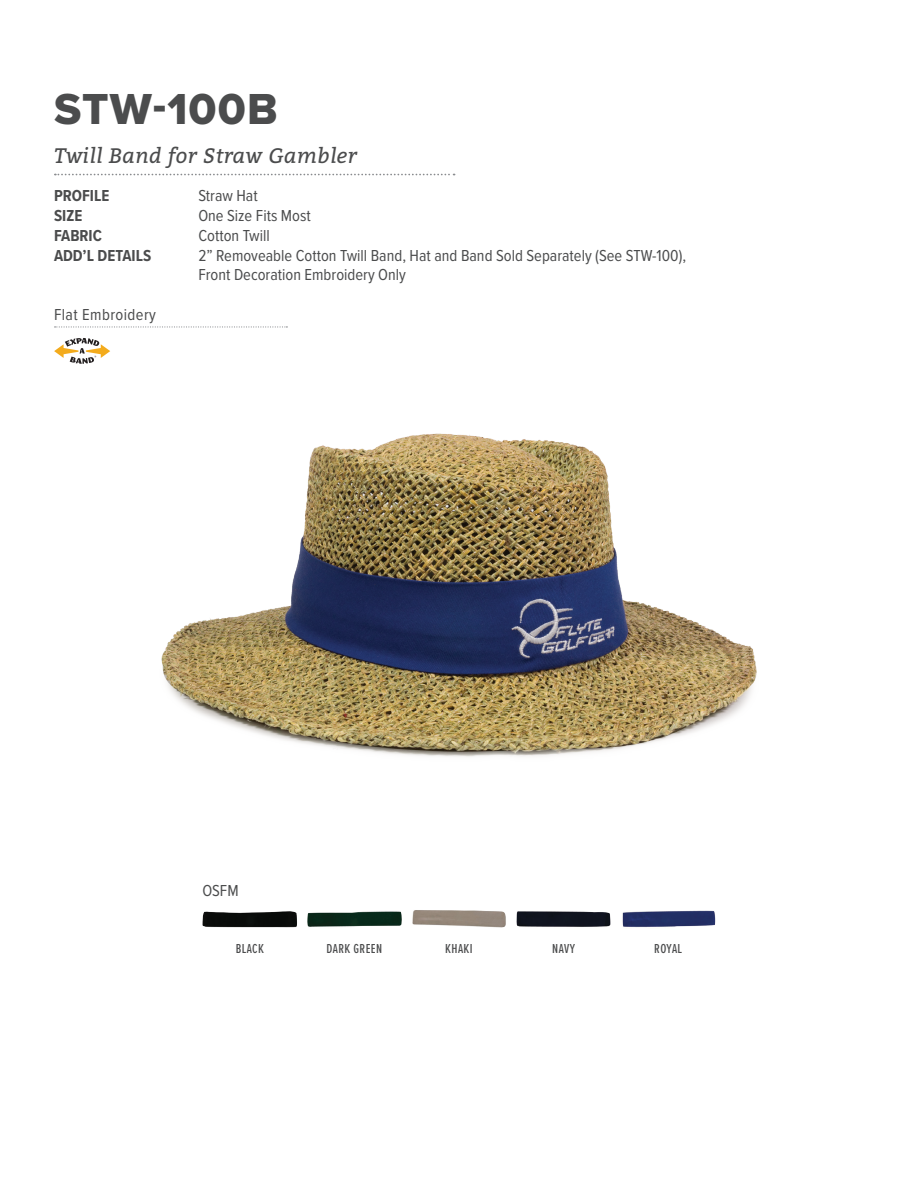
<style>
.page{position:relative;width:918px;height:1188px;background:#fff}
.page>*{position:absolute;margin:0;border:0;box-sizing:border-box;transform-origin:0 0}
.Style_Name{font:45px "Proxima Nova Extrabld";letter-spacing:.025em;color:#4b4c4d}
.Marketing_Description{font:italic 21px "Bitter";letter-spacing:.025em;color:#4b4c4d}
.Descriptions{font:16.5px "Proxima Nova Cond";color:#4b4c4d}
.Descriptions_Names{font:700 16.5px "Proxima Nova Cond";color:#4b4c4d}
.Decoration_Technique{font:16.5px "Proxima Nova Cond";letter-spacing:.025em;color:#4b4c4d}
.COLORS{font:500 13.5px "Proxima Nova Ex Cn";letter-spacing:.03em;color:#4b4c4d}
</style>
<div class="page">
<svg style="left:55px;top:174px;width:400px;height:1px"></svg>
<svg style="left:55px;top:326px;width:232px;height:2px"></svg>
<svg style="left:54px;top:338px;width:56px;height:26px"></svg>
<img style="left:161px;top:433px;width:596px;height:324px">
<img style="left:307px;top:911px;width:95px;height:16px">
<img style="left:412px;top:910px;width:94px;height:18px">
<img style="left:622px;top:910px;width:94px;height:18px">
<img style="left:516px;top:911px;width:95px;height:16px">
<img style="left:202px;top:911px;width:95px;height:17px">
<p class="Style_Name" style="left:54px;top:76px;width:225px">STW-100B</p>
<p class="Marketing_Description" style="left:54px;top:142px;width:304px">Twill Band for Straw Gambler</p>
<p class="Descriptions_Names" style="left:54px;top:184px;width:57px">PROFILE</p>
<p class="Descriptions_Names" style="left:54px;top:203px;width:30px">SIZE</p>
<p class="Descriptions_Names" style="left:54px;top:223px;width:50px">FABRIC</p>
<p class="Descriptions_Names" style="left:54px;top:243px;width:99px">ADD’L DETAILS</p>
<p class="Decoration_Technique" style="left:54px;top:303px;width:104px">Flat Embroidery</p>
<p class="Descriptions" style="left:198px;top:184px;width:61px">Straw Hat</p>
<p class="Descriptions" style="left:198px;top:203px;width:114px">One Size Fits Most</p>
<p class="Descriptions" style="left:198px;top:223px;width:73px">Cotton Twill</p>
<p class="Descriptions" style="left:198px;top:243px;width:489px">2” Removeable Cotton Twill Band, Hat and Band Sold Separately (See STW-100),</p>
<p class="Descriptions" style="left:198px;top:263px;width:209px">Front Decoration Embroidery Only</p>
<p class="Descriptions" style="left:202px;top:878px;width:38px">OSFM</p>
<p class="COLORS" style="left:236px;top:938px;width:30px">BLACK</p>
<p class="COLORS" style="left:327px;top:938px;width:57px">DARK GREEN</p>
<p class="COLORS" style="left:445px;top:938px;width:29px">KHAKI</p>
<p class="COLORS" style="left:552px;top:938px;width:24px">NAVY</p>
<p class="COLORS" style="left:654px;top:938px;width:29px">ROYAL</p>
</div>
